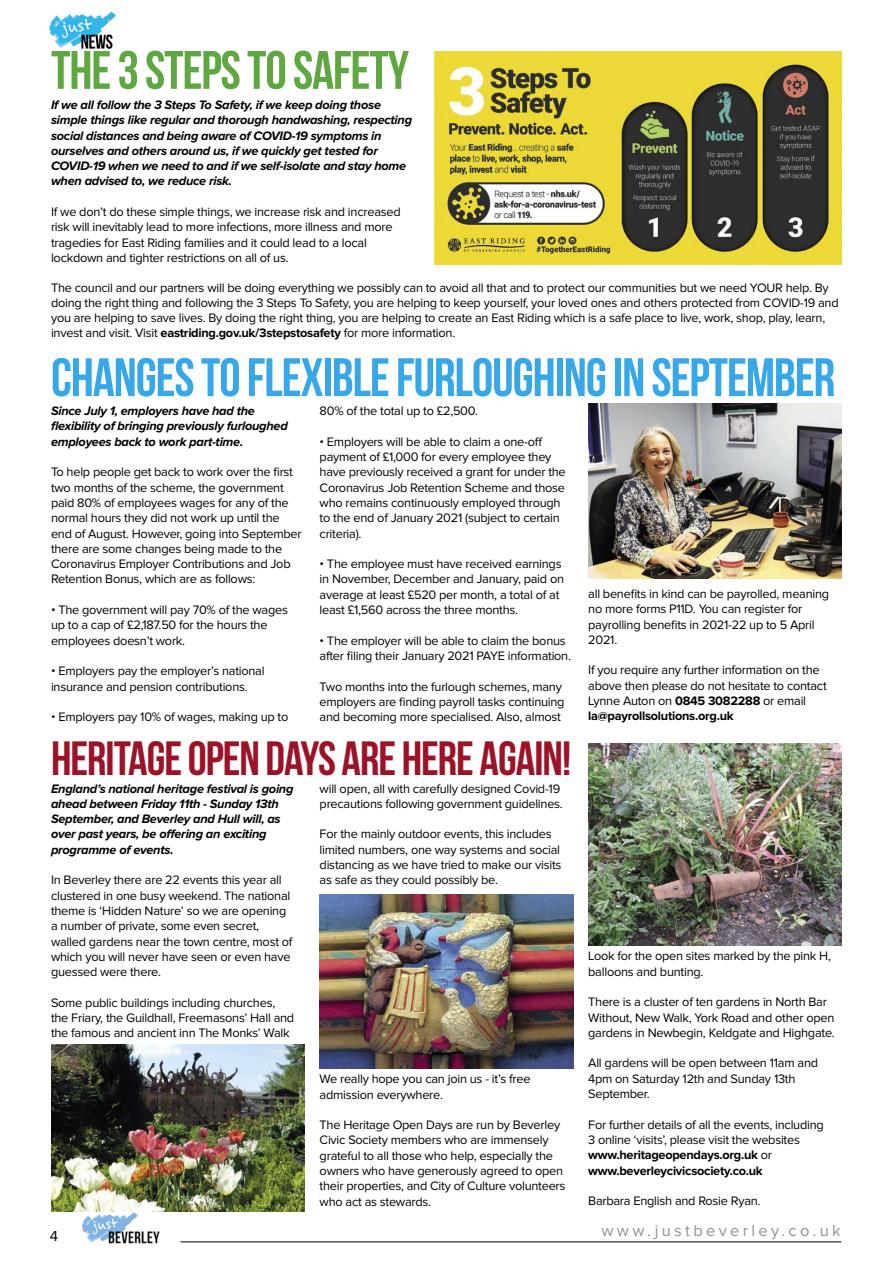
<style>
.page{position:relative;width:893px;height:1263px;background:#fff}
.page>*{position:absolute;margin:0;border:0;box-sizing:border-box;transform-origin:0 0}
.t1{font:54px "Bebas Neue";letter-spacing:-.02em;color:#36a7e9}
.t2{font:54px "Bebas Neue";letter-spacing:-.02em;color:#5fa841}
.t3{font:48px "Bebas Neue";letter-spacing:-.02em;color:#9c1327}
.t4{font:16.5px "Proxima Nova";letter-spacing:.2em;color:#939393}
.t5{font:15px "Proxima Nova";color:#000}
.t6{font:12.75px/15.3px "Proxima Nova";letter-spacing:-.02em;color:#000}
.t7{font:italic 700 12.75px/15.3px "Proxima Nova";letter-spacing:-.02em;color:#000}
.s1{font-weight:700}
</style>
<div class="page">
<hr style="left:180px;top:1241px;width:661px;height:1px;background:#000">
<img style="left:82px;top:1212px;width:78px;height:32px">
<img style="left:49px;top:11px;width:68px;height:38px">
<img style="left:588px;top:404px;width:254px;height:174px">
<img style="left:51px;top:1045px;width:254px;height:167px">
<img style="left:320px;top:894px;width:253px;height:175px">
<img style="left:588px;top:744px;width:254px;height:201px">
<img style="left:435px;top:51px;width:407px;height:214px">
<h1 class="t2" style="left:51px;top:40px;width:359px">THE 3 STEPS TO SAFETY</h1>
<p class="t7" style="left:51px;top:98px;width:363px">If we all follow the 3 Steps To Safety, if we keep doing those simple things like regular and thorough handwashing, respecting social distances and being aware of COVID-19 symptoms in ourselves and others around us, if we quickly get tested for COVID-19 when we need to and if we self-isolate and stay home when advised to, we reduce risk.</p>
<p class="t6" style="left:51px;top:205px;width:351px">If we don’t do these simple things, we increase risk and increased risk will inevitably lead to more infections, more illness and more tragedies for East Riding families and it could lead to a local lockdown and tighter restrictions on all of us.</p>
<p class="t6" style="left:51px;top:280px;width:789px">The council and our partners will be doing everything we possibly can to avoid all that and to protect our communities but we need YOUR help. By doing the right thing and following the 3 Steps To Safety, you are helping to keep yourself, your loved ones and others protected from COVID-19 and you are helping to save lives. By doing the right thing, you are helping to create an East Riding which is a safe place to live, work, shop, play, learn, invest and visit. Visit <span class="s1">eastriding.gov.uk/3stepstosafety</span> for more information.</p>
<h1 class="t1" style="left:51px;top:348px;width:786px">CHANGES TO FLEXIBLE FURLOUGHING IN SEPTEMBER</h1>
<p class="t6" style="left:320px;top:404px;width:160px">80% of the total up to £2,500.</p>
<p class="t6" style="left:320px;top:434px;width:248px">• Employers will be able to claim a one-off payment of £1,000 for every employee they have previously received a grant for under the Coronavirus Job Retention Scheme and those who remains continuously employed through to the end of January 2021 (subject to certain criteria).</p>
<p class="t6" style="left:320px;top:557px;width:246px">• The employee must have received earnings in November, December and January, paid on average at least £520 per month, a total of at least £1,560 across the three months.</p>
<p class="t6" style="left:320px;top:633px;width:253px">• The employer will be able to claim the bonus after filing their January 2021 PAYE information.</p>
<p class="t6" style="left:320px;top:679px;width:246px">Two months into the furlough schemes, many employers are finding payroll tasks continuing and becoming more specialised. Also, almost</p>
<p class="t7" style="left:51px;top:404px;width:238px">Since July 1, employers have had the flexibility of bringing previously furloughed employees back to work part-time.</p>
<p class="t6" style="left:51px;top:465px;width:252px">To help people get back to work over the first two months of the scheme, the government paid 80% of employees wages for any of the normal hours they did not work up until the end of August. However, going into September there are some changes being made to the Coronavirus Employer Contributions and Job Retention Bonus, which are as follows:</p>
<p class="t6" style="left:51px;top:603px;width:238px">• The government will pay 70% of the wages up to a cap of £2,187.50 for the hours the employees doesn’t work.</p>
<p class="t6" style="left:51px;top:664px;width:215px">• Employers pay the employer’s national insurance and pension contributions.</p>
<p class="t6" style="left:51px;top:710px;width:239px">• Employers pay 10% of wages, making up to</p>
<p class="t6" style="left:588px;top:587px;width:243px">all benefits in kind can be payrolled, meaning no more forms P11D. You can register for payrolling benefits in 2021-22 up to 5 April 2021.</p>
<p class="t6" style="left:588px;top:663px;width:240px">If you require any further information on the above then please do not hesitate to contact Lynne Auton on <span class="s1">0845 3082288</span> or email <span class="s1">la@payrollsolutions.org.uk</span></p>
<h2 class="t3" style="left:51px;top:731px;width:522px">HERITAGE OPEN DAYS ARE HERE AGAIN!</h2>
<p class="t6" style="left:320px;top:781px;width:245px">will open, all with carefully designed Covid-19 precautions following government guidelines.</p>
<p class="t6" style="left:320px;top:827px;width:243px">For the mainly outdoor events, this includes limited numbers, one way systems and social distancing as we have tried to make our visits as safe as they could possibly be.</p>
<p class="t7" style="left:51px;top:781px;width:244px">England’s national heritage festival is going ahead between Friday 11th - Sunday 13th September, and Beverley and Hull will, as over past years, be offering an exciting programme of events.</p>
<p class="t6" style="left:51px;top:873px;width:243px">In Beverley there are 22 events this year all clustered in one busy weekend. The national theme is ‘Hidden Nature’ so we are opening a number of private, some even secret, walled gardens near the town centre, most of which you will never have seen or even have guessed were there.</p>
<p class="t6" style="left:51px;top:995px;width:245px">Some public buildings including churches, the Friary, the Guildhall, Freemasons’ Hall and the famous and ancient inn The Monks’ Walk</p>
<p class="t6" style="left:320px;top:1072px;width:212px">We really hope you can join us - it’s free admission everywhere.</p>
<p class="t6" style="left:320px;top:1118px;width:247px">The Heritage Open Days are run by Beverley Civic Society members who are immensely grateful to all those who help, especially the owners who have generously agreed to open their properties, and City of Culture volunteers who act as stewards.</p>
<p class="t6" style="left:588px;top:949px;width:244px">Look for the open sites marked by the pink H, balloons and bunting.</p>
<p class="t6" style="left:588px;top:995px;width:248px">There is a cluster of ten gardens in North Bar<br>Without, New Walk, York Road and other open gardens in Newbegin, Keldgate and Highgate.</p>
<p class="t6" style="left:588px;top:1056px;width:231px">All gardens will be open between 11am and<br>4pm on Saturday 12th and Sunday 13th<br>September.</p>
<p class="t6" style="left:588px;top:1117px;width:237px">For further details of all the events, including 3 online ‘visits’, please visit the websites <span class="s1">www.heritageopendays.org.uk</span> or <span class="s1">www.beverleycivicsociety.co.uk</span></p>
<p class="t6" style="left:588px;top:1194px;width:174px">Barbara English and Rosie Ryan.</p>
<p class="t5" style="left:50px;top:1229px;width:10px">4</p>
<p class="t4" style="left:602px;top:1223px;width:241px">www.justbeverley.co.uk</p>
</div>
